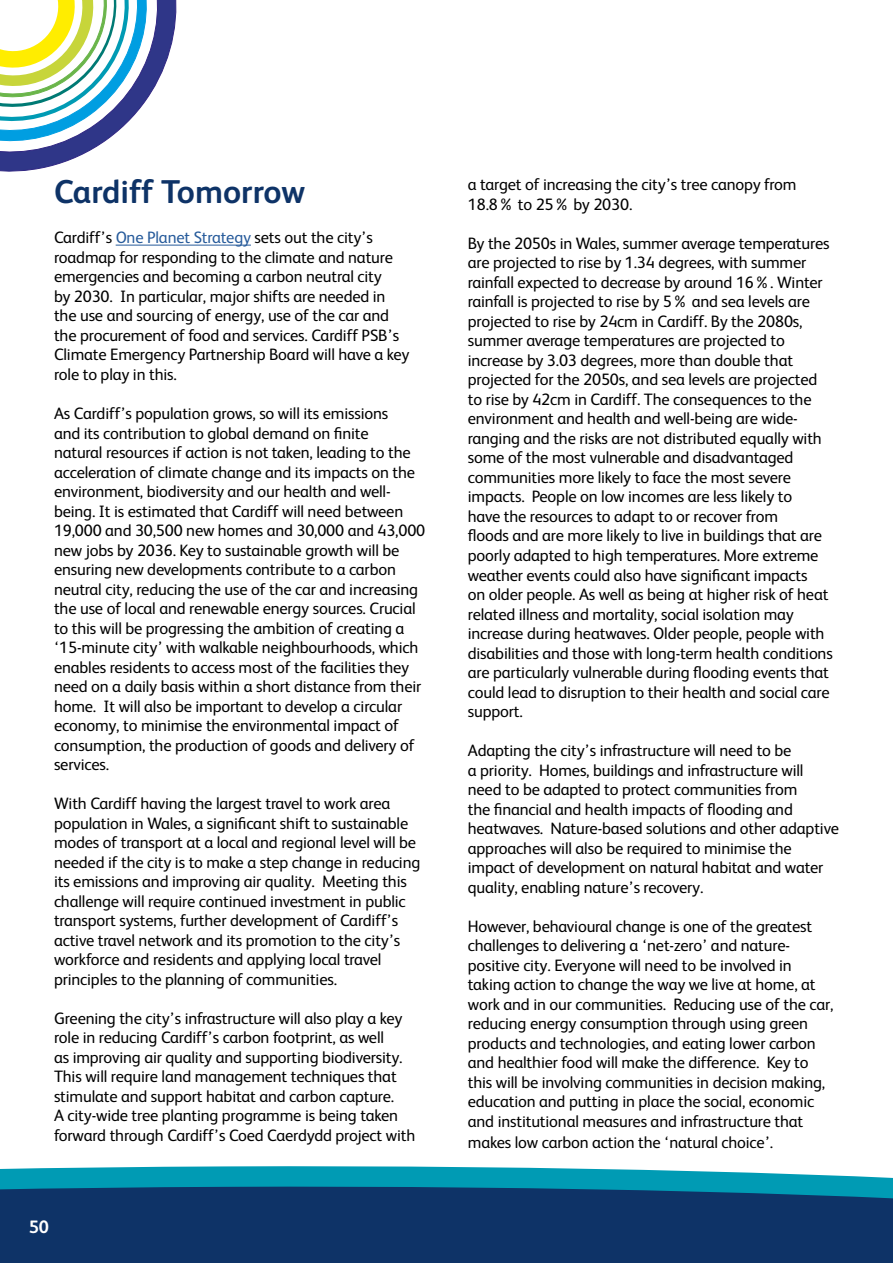
<style>
.page{position:relative;width:893px;height:1263px;background:#fff}
.page>*{position:absolute;margin:0;border:0;box-sizing:border-box;transform-origin:0 0}
.t1{font:700 33px "FS Albert";color:#0e3367}
.t2{font:700 18px "FS Albert";color:#fff}
.t3{font:16.5px/19.5px "FS Albert";letter-spacing:-.01em;color:#000}
.s1{color:#275b9b}
</style>
<div class="page">
<svg style="left:0;top:1166px;width:893px;height:18px;background:#2babc0"></svg>
<svg style="left:0;top:1184px;width:893px;height:79px;background:#0d3a6c"></svg>
<svg style="left:0;top:0;width:176px;height:171px"></svg>
<hr style="left:116px;top:245px;width:135px;height:1px;background:#275b9b">
<h1 class="t1" style="left:54px;top:169px;width:253px">Cardiff Tomorrow</h1>
<p class="t3" style="left:54px;top:227px;width:357px">Cardiff’s <span class="s1">One Planet Strategy</span> sets out the city’s roadmap for responding to the climate and nature emergencies and becoming a carbon neutral city<br>by 2030. In particular, major shifts are needed in the use and sourcing of energy, use of the car and the procurement of food and services. Cardiff PSB’s Climate Emergency Partnership Board will have a key role to play in this.</p>
<p class="t3" style="left:54px;top:403px;width:373px">As Cardiff’s population grows, so will its emissions<br>and its contribution to global demand on finite<br>natural resources if action is not taken, leading to the acceleration of climate change and its impacts on the environment, biodiversity and our health and well&shy;being. It is estimated that Cardiff will need between 19,000 and 30,500 new homes and 30,000 and 43,000 new jobs by 2036. Key to sustainable growth will be ensuring new developments contribute to a carbon neutral city, reducing the use of the car and increasing the use of local and renewable energy sources. Crucial to this will be progressing the ambition of creating a ‘15-minute city’ with walkable neighbourhoods, which enables residents to access most of the facilities they need on a daily basis within a short distance from their home. It will also be important to develop a circular economy, to minimise the environmental impact of consumption, the production of goods and delivery of services.</p>
<p class="t3" style="left:54px;top:793px;width:368px">With Cardiff having the largest travel to work area population in Wales, a significant shift to sustainable modes of transport at a local and regional level will be needed if the city is to make a step change in reducing its emissions and improving air quality. Meeting this challenge will require continued investment in public transport systems, further development of Cardiff’s active travel network and its promotion to the city’s workforce and residents and applying local travel principles to the planning of communities.</p>
<p class="t3" style="left:54px;top:1007px;width:363px">Greening the city’s infrastructure will also play a key role in reducing Cardiff’s carbon footprint, as well<br>as improving air quality and supporting biodiversity.<br>This will require land management techniques that stimulate and support habitat and carbon capture.<br>A city-wide tree planting programme is being taken forward through Cardiff’s Coed Caerdydd project with</p>
<p class="t2" style="left:29px;top:1215px;width:22px">50</p>
<p class="t3" style="left:468px;top:174px;width:330px">a target of increasing the city’s tree canopy from<br>18.8% to 25% by 2030.</p>
<p class="t3" style="left:468px;top:233px;width:366px">By the 2050s in Wales, summer average temperatures are projected to rise by 1.34 degrees, with summer rainfall expected to decrease by around 16%. Winter rainfall is projected to rise by 5% and sea levels are projected to rise by 24cm in Cardiff. By the 2080s, summer average temperatures are projected to increase by 3.03 degrees, more than double that projected for the 2050s, and sea levels are projected to rise by 42cm in Cardiff. The consequences to the environment and health and well-being are wide&shy;ranging and the risks are not distributed equally with some of the most vulnerable and disadvantaged communities more likely to face the most severe impacts. People on low incomes are less likely to<br>have the resources to adapt to or recover from<br>floods and are more likely to live in buildings that are poorly adapted to high temperatures. More extreme weather events could also have significant impacts<br>on older people. As well as being at higher risk of heat related illness and mortality, social isolation may increase during heatwaves. Older people, people with disabilities and those with long-term health conditions are particularly vulnerable during flooding events that could lead to disruption to their health and social care support.</p>
<p class="t3" style="left:468px;top:740px;width:373px">Adapting the city’s infrastructure will need to be<br>a priority. Homes, buildings and infrastructure will need to be adapted to protect communities from<br>the financial and health impacts of flooding and heatwaves. Nature-based solutions and other adaptive approaches will also be required to minimise the impact of development on natural habitat and water quality, enabling nature’s recovery.</p>
<p class="t3" style="left:468px;top:915px;width:367px">However, behavioural change is one of the greatest challenges to delivering a ‘net-zero’ and nature&shy;positive city. Everyone will need to be involved in taking action to change the way we live at home, at work and in our communities. Reducing use of the car, reducing energy consumption through using green products and technologies, and eating lower carbon and healthier food will make the difference. Key to this will be involving communities in decision making, education and putting in place the social, economic and institutional measures and infrastructure that</p>
<p class="t3" style="left:468px;top:1131px;width:307px">makes low carbon action the ‘natural choice’.</p>
</div>
